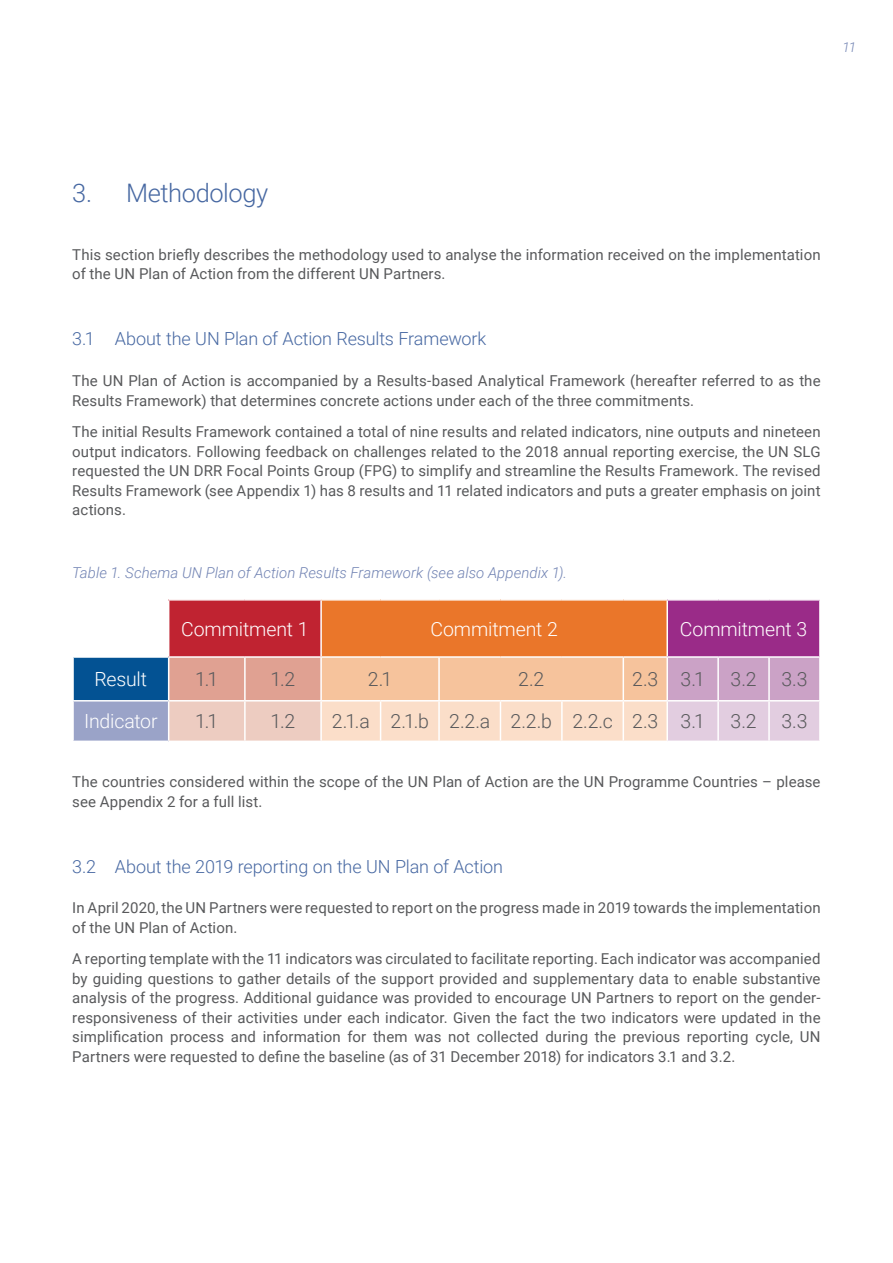
<style>
.page{position:relative;width:893px;height:1263px;background:#fff}
.page>*{position:absolute;margin:0;border:0;box-sizing:border-box;transform-origin:0 0}
.t1{font:300 25.5px "Roboto";letter-spacing:-.015em;color:#4768a2}
.t2{font:300 19.5px "Roboto";color:#58595b}
.t3{font:300 19.5px "Roboto";letter-spacing:-.005em;color:#fff}
.t4{font:300 18px "Roboto";letter-spacing:-.01em;color:#4768a2}
.t5{font:15px/19.5px "Roboto";letter-spacing:.005em;color:#58595b}
.t6{font:italic 300 15px "Roboto";color:#7183b3}
.t7{font:italic 300 13.5px "Roboto";color:#7183b3}
</style>
<div class="page">
<div style="left:169px;top:600px;width:152px;height:57px;background:#c02331"></div>
<div style="left:321px;top:600px;width:346px;height:57px;background:#ea762a"></div>
<div style="left:667px;top:600px;width:153px;height:57px;background:#9a2b88"></div>
<div style="left:73px;top:657px;width:96px;height:44px;background:#035293"></div>
<div style="left:73px;top:701px;width:96px;height:40px;background:#9aa3c8"></div>
<svg style="left:169px;top:658px;width:650px;height:83px;background:#ecc4b8"></svg>
<hr style="left:320px;top:600px;width:2px;height:56px;background:#fff">
<hr style="left:666px;top:600px;width:2px;height:56px;background:#fff">
<hr style="left:819px;top:600px;width:2px;height:56px;background:#fff">
<hr style="left:72px;top:656px;width:97px;height:2px;background:#fff">
<hr style="left:72px;top:658px;width:2px;height:42px;background:#fff">
<hr style="left:169px;top:656px;width:76px;height:2px;background:#fff">
<hr style="left:168px;top:658px;width:1px;height:42px;background:#fff">
<hr style="left:245px;top:656px;width:76px;height:2px;background:#fff">
<hr style="left:244px;top:658px;width:2px;height:42px;background:#fff">
<hr style="left:321px;top:656px;width:60px;height:2px;background:#fff">
<hr style="left:320px;top:658px;width:2px;height:42px;background:#fff">
<hr style="left:381px;top:656px;width:58px;height:2px;background:#fff">
<hr style="left:439px;top:656px;width:61px;height:2px;background:#fff">
<hr style="left:438px;top:658px;width:2px;height:42px;background:#fff">
<hr style="left:500px;top:656px;width:62px;height:2px;background:#fff">
<hr style="left:562px;top:656px;width:61px;height:2px;background:#fff">
<hr style="left:623px;top:656px;width:44px;height:2px;background:#fff">
<hr style="left:623px;top:658px;width:1px;height:42px;background:#fff">
<hr style="left:667px;top:656px;width:51px;height:2px;background:#fff">
<hr style="left:666px;top:658px;width:2px;height:42px;background:#fff">
<hr style="left:718px;top:656px;width:51px;height:2px;background:#fff">
<hr style="left:717px;top:658px;width:2px;height:42px;background:#fff">
<hr style="left:769px;top:656px;width:52px;height:2px;background:#fff">
<hr style="left:768px;top:658px;width:2px;height:42px;background:#fff">
<hr style="left:72px;top:700px;width:97px;height:1px;background:#fff">
<hr style="left:72px;top:701px;width:2px;height:40px;background:#fff">
<hr style="left:169px;top:700px;width:76px;height:1px;background:#fff">
<hr style="left:168px;top:701px;width:1px;height:40px;background:#fff">
<hr style="left:245px;top:700px;width:76px;height:1px;background:#fff">
<hr style="left:244px;top:701px;width:2px;height:40px;background:#fff">
<hr style="left:321px;top:700px;width:60px;height:1px;background:#fff">
<hr style="left:320px;top:701px;width:2px;height:40px;background:#fff">
<hr style="left:381px;top:700px;width:58px;height:1px;background:#fff">
<hr style="left:380px;top:701px;width:1px;height:40px;background:#fff">
<hr style="left:439px;top:700px;width:61px;height:1px;background:#fff">
<hr style="left:438px;top:701px;width:2px;height:40px;background:#fff">
<hr style="left:500px;top:700px;width:62px;height:1px;background:#fff">
<hr style="left:500px;top:701px;width:1px;height:40px;background:#fff">
<hr style="left:562px;top:700px;width:61px;height:1px;background:#fff">
<hr style="left:561px;top:701px;width:2px;height:40px;background:#fff">
<hr style="left:623px;top:700px;width:44px;height:1px;background:#fff">
<hr style="left:623px;top:701px;width:1px;height:40px;background:#fff">
<hr style="left:667px;top:700px;width:51px;height:1px;background:#fff">
<hr style="left:666px;top:701px;width:2px;height:40px;background:#fff">
<hr style="left:718px;top:700px;width:51px;height:1px;background:#fff">
<hr style="left:717px;top:701px;width:2px;height:40px;background:#fff">
<hr style="left:769px;top:700px;width:52px;height:1px;background:#fff">
<hr style="left:768px;top:701px;width:2px;height:40px;background:#fff">
<p class="t7" style="left:842px;top:38px;width:15px">11</p>
<h1 class="t1" style="left:72px;top:175px;width:198px">3. Methodology</h1>
<p class="t5" style="left:72px;top:244px;width:750px">This section briefly describes the methodology used to analyse the information received on the implementation of the UN Plan of Action from the different UN Partners.</p>
<p class="t4" style="left:72px;top:326px;width:416px">3.1 About the UN Plan of Action Results Framework</p>
<p class="t5" style="left:72px;top:370px;width:750px">The UN Plan of Action is accompanied by a Results-based Analytical Framework (hereafter referred to as the<br>Results Framework) that determines concrete actions under each of the three commitments.</p>
<p class="t5" style="left:72px;top:421px;width:750px;text-align:justify">The initial Results Framework contained a total of nine results and related indicators, nine outputs and nineteen output indicators. Following feedback on challenges related to the 2018 annual reporting exercise, the UN SLG requested the UN DRR Focal Points Group (FPG) to simplify and streamline the Results Framework. The revised Results Framework (see Appendix 1) has 8 results and 11 related indicators and puts a greater emphasis on joint actions.</p>
<p class="t6" style="left:72px;top:562px;width:496px">Table 1. Schema UN Plan of Action Results Framework (see also Appendix 1).</p>
<h2 class="t3" style="left:181px;top:615px;width:129px">Commitment 1</h2>
<h2 class="t3" style="left:430px;top:615px;width:129px">Commitment 2</h2>
<h2 class="t3" style="left:680px;top:615px;width:129px">Commitment 3</h2>
<h2 class="t3" style="left:95px;top:666px;width:54px">Result</h2>
<h2 class="t2" style="left:195px;top:666px;width:25px">1.1</h2>
<h2 class="t2" style="left:271px;top:666px;width:26px">1.2</h2>
<h2 class="t2" style="left:368px;top:666px;width:26px">2.1</h2>
<h2 class="t2" style="left:518px;top:666px;width:28px">2.2</h2>
<h2 class="t2" style="left:632px;top:666px;width:74px">2.3 3.1</h2>
<h2 class="t2" style="left:731px;top:666px;width:27px">3.2</h2>
<h2 class="t2" style="left:781px;top:666px;width:28px">3.3</h2>
<h2 class="t3" style="left:84px;top:708px;width:75px">Indicator</h2>
<h2 class="t2" style="left:195px;top:708px;width:25px">1.1</h2>
<h2 class="t2" style="left:271px;top:708px;width:26px">1.2</h2>
<h2 class="t2" style="left:332px;top:708px;width:374px">2.1.a 2.1.b 2.2.a 2.2.b 2.2.c 2.3 3.1</h2>
<h2 class="t2" style="left:731px;top:708px;width:27px">3.2</h2>
<h2 class="t2" style="left:781px;top:708px;width:28px">3.3</h2>
<p class="t5" style="left:72px;top:771px;width:750px">The countries considered within the scope of the UN Plan of Action are the UN Programme Countries – please see Appendix 2 for a full list.</p>
<p class="t4" style="left:72px;top:853px;width:432px">3.2 About the 2019 reporting on the UN Plan of Action</p>
<p class="t5" style="left:72px;top:898px;width:750px">In April 2020, the UN Partners were requested to report on the progress made in 2019 towards the implementation of the UN Plan of Action.</p>
<p class="t5" style="left:72px;top:949px;width:750px;text-align:justify">A reporting template with the 11 indicators was circulated to facilitate reporting. Each indicator was accompanied by guiding questions to gather details of the support provided and supplementary data to enable substantive analysis of the progress. Additional guidance was provided to encourage UN Partners to report on the gender&shy;responsiveness of their activities under each indicator. Given the fact the two indicators were updated in the simplification process and information for them was not collected during the previous reporting cycle, UN Partners were requested to define the baseline (as of 31 December 2018) for indicators 3.1 and 3.2.</p>
</div>
